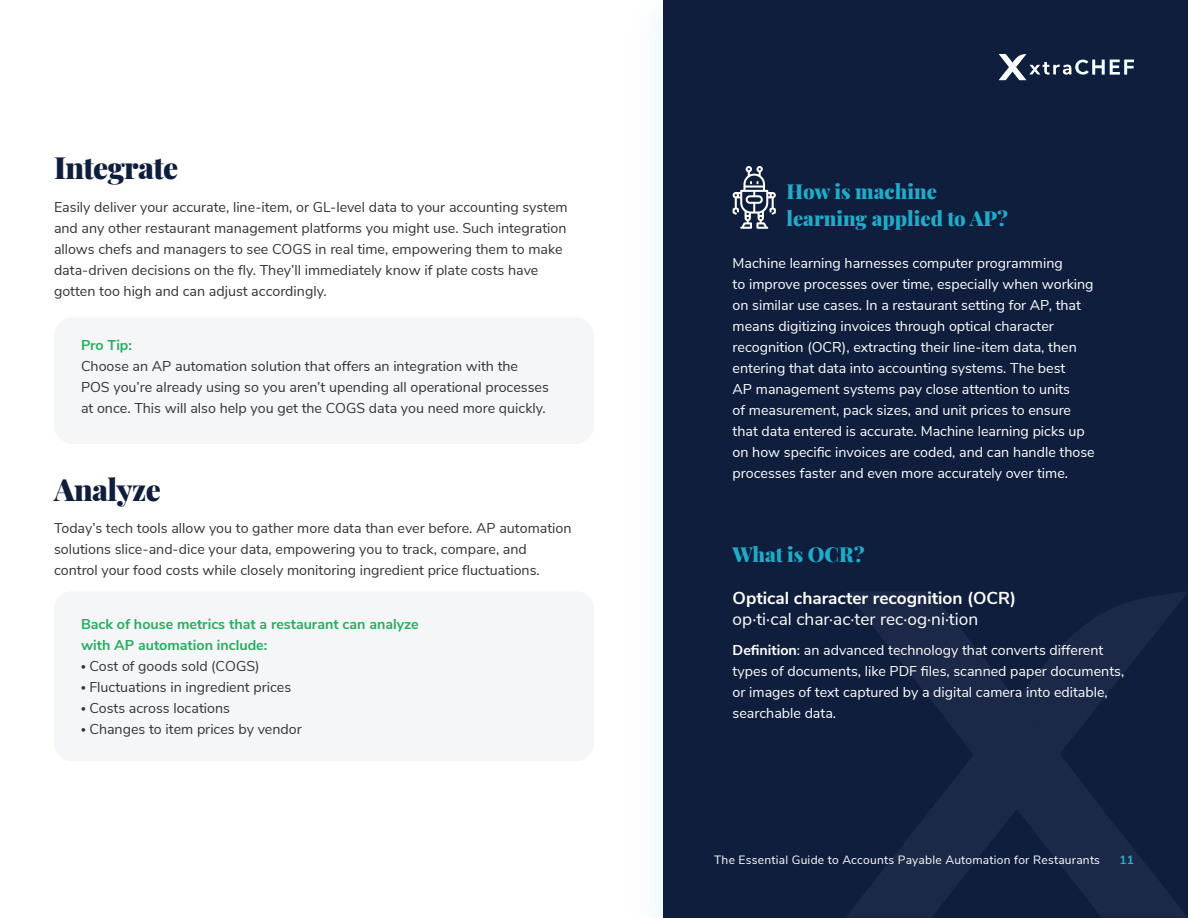
<style>
.page{position:relative;width:1188px;height:918px;background:#fff}
.page>*{position:absolute;margin:0;border:0;box-sizing:border-box;transform-origin:0 0}
.t1{font:30px "Playfair Display";letter-spacing:-.02em;color:#101e3e}
.t2{font:20.25px/27px "Playfair Display";color:#1eadc8}
.t3{font:17.25px "Nunito Sans";color:#fff}
.t4{font:700 17.25px "Nunito Sans";color:#fff}
.t5{font:14.25px/21px "Nunito Sans";color:#333}
.t6{font:14.25px/21px "Nunito Sans";color:#fff}
.t7{font:700 14.25px/21px "Nunito Sans";color:#27ae60}
.t8{font:12px "Nunito Sans";letter-spacing:.02em;color:#fff}
.t9{font:700 12px "Nunito Sans";color:#1eadc8}
.s1{font-family:"Soleil Bk"}
.s2{font-weight:700}
</style>
<div class="page">
<div style="left:54px;top:317px;width:540px;height:127px;background:#f5f6f8;border-radius:18px"></div>
<div style="left:54px;top:591px;width:540px;height:170px;background:#f5f6f8;border-radius:18px"></div>
<div style="left:627px;top:0;width:561px;height:918px;background:#fafdfd"></div>
<div style="left:663px;top:0;width:525px;height:918px;background:#101e3e"></div>
<svg style="left:733px;top:166px;width:43px;height:63px"></svg>
<svg style="left:847px;top:592px;width:339px;height:326px"></svg>
<svg style="left:999px;top:54px;width:135px;height:26px"></svg>
<h1 class="t1" style="left:54px;top:145px;width:126px">Integrate</h1>
<p class="t5" style="left:54px;top:195px;width:515px">Easily deliver your accurate, line-item, or GL-level data to your accounting system and any other restaurant management platforms you might use. Such integration allows chefs and managers to see COGS in real time, empowering them to make data-driven decisions on the fly. They’ll immediately know if plate costs have gotten too high and can adjust accordingly.</p>
<p class="t7" style="left:81px;top:334px;width:53px">Pro Tip:</p>
<p class="t5" style="left:81px;top:354px;width:469px">Choose an AP automation solution that offers an integration with the<br>POS you’re already using so you aren’t upending all operational processes at once. This will also help you get the COGS data you need more quickly.</p>
<h1 class="t1" style="left:54px;top:466px;width:108px">Analyze</h1>
<p class="t5" style="left:54px;top:517px;width:519px">Today’s tech tools allow you to gather more data than ever before. AP automation solutions slice-and-dice your data, empowering you to track, compare, and control your food costs while closely monitoring ingredient price fluctuations.</p>
<p class="t7" style="left:81px;top:613px;width:339px">Back of house metrics that a restaurant can analyze with AP automation include:</p>
<p class="t5" style="left:81px;top:655px;width:180px"><span class="s1">•</span> Cost of goods sold (COGS)</p>
<p class="t5" style="left:81px;top:676px;width:212px"><span class="s1">•</span> Fluctuations in ingredient prices</p>
<p class="t5" style="left:81px;top:697px;width:151px"><span class="s1">•</span> Costs across locations</p>
<p class="t5" style="left:81px;top:718px;width:222px"><span class="s1">•</span> Changes to item prices by vendor</p>
<h2 class="t2" style="left:787px;top:176px;width:223px">How is machine learning applied to AP?</h2>
<p class="t6" style="left:733px;top:252px;width:364px">Machine learning harnesses computer programming<br>to improve processes over time, especially when working on similar use cases. In a restaurant setting for AP, that means digitizing invoices through optical character recognition (OCR), extracting their line-item data, then entering that data into accounting systems. The best<br>AP management systems pay close attention to units<br>of measurement, pack sizes, and unit prices to ensure that data entered is accurate. Machine learning picks up on how specific invoices are coded, and can handle those processes faster and even more accurately over time.</p>
<h2 class="t2" style="left:733px;top:539px;width:134px">What is OCR?</h2>
<p class="t4" style="left:733px;top:585px;width:285px">Optical character recognition (OCR)</p>
<p class="t3" style="left:733px;top:606px;width:247px">op·ti·cal char·ac·ter rec·og·ni·tion</p>
<p class="t6" style="left:733px;top:639px;width:393px"><span class="s2">Definition</span>: an advanced technology that converts different types of documents, like PDF files, scanned paper documents, or images of text captured by a digital camera into editable, searchable data.</p>
<p class="t8" style="left:714px;top:851px;width:387px">The Essential Guide to Accounts Payable Automation for Restaurants</p>
<p class="t9" style="left:1119px;top:851px;width:16px">11</p>
</div>
